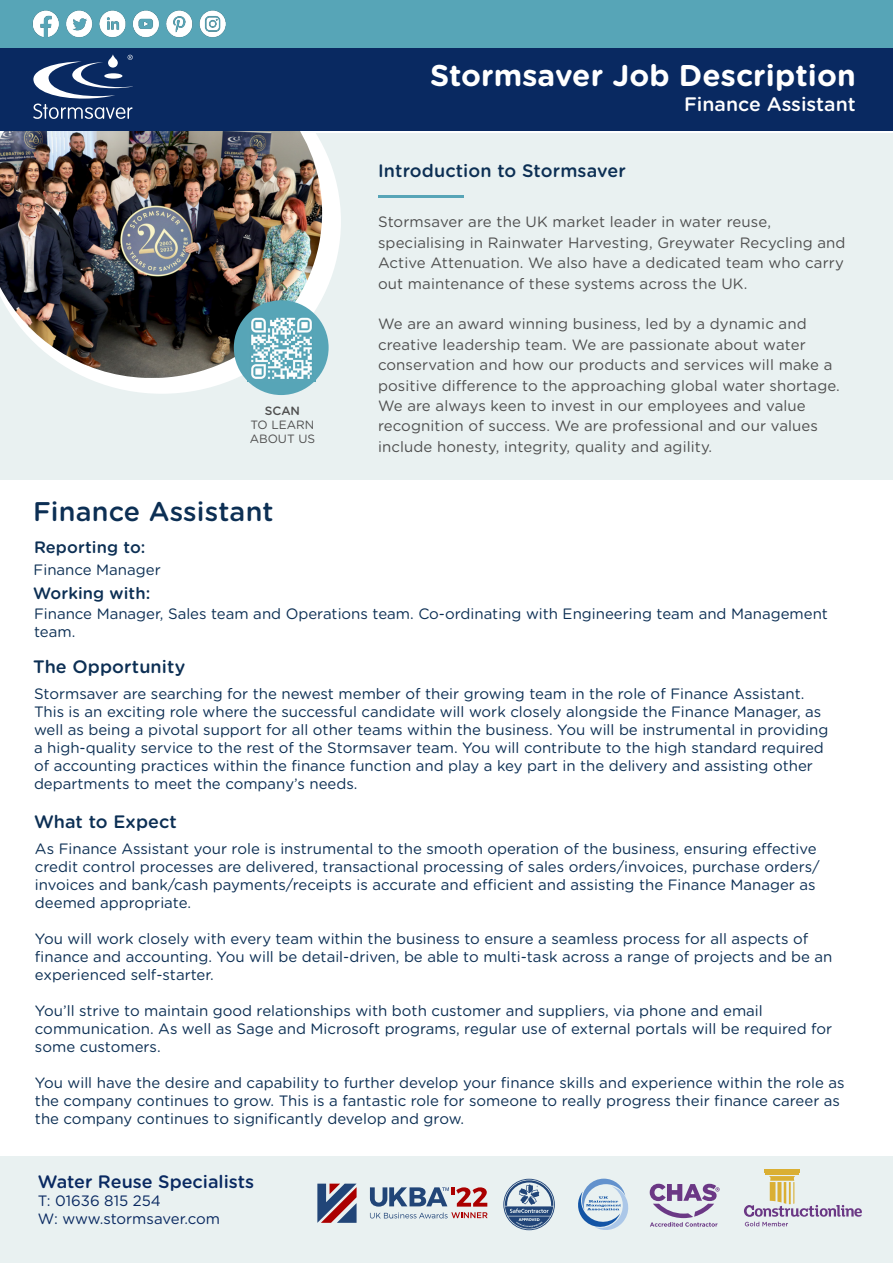
<style>
.page{position:relative;width:893px;height:1263px;background:#fff}
.page>*{position:absolute;margin:0;border:0;box-sizing:border-box;transform-origin:0 0}
.t1{font:700 30px "Gotham Rounded";letter-spacing:.005em;color:#fff}
.t2{font:500 27px "Gotham Rounded";letter-spacing:.005em;color:#0c2f54}
.t3{font:500 19.5px "Gotham Rounded";color:#fff}
.t4{font:500 18px "Gotham Rounded";letter-spacing:.005em;color:#0c2f54}
.t5{font:500 18px "Gotham Rounded";color:#092961}
.t6{font:500 16.5px "Gotham Rounded";letter-spacing:.005em;color:#0c2f54}
.t7{font:15px/18px "Gotham Rounded";color:#0c2f54}
.t8{font:15px/20.4px "Gotham Rounded";letter-spacing:.005em;color:#4f4f4f}
.t9{font:15px "Gotham Rounded";color:#092961}
.t10{font:12px/14.4px "Gotham Rounded";color:#4f4f4f}
.t11{font:500 12px "Gotham Rounded";color:#4f4f4f}
</style>
<div class="page">
<div style="left:0;top:133px;width:893px;height:346px;background:#e9f1f1"></div>
<svg style="left:88px;top:145px;width:253px;height:249px"></svg>
<img style="left:0;top:131px;width:322px;height:247px">
<div style="left:234px;top:300px;width:95px;height:95px;background:#57a5b7;border-radius:50%"></div>
<img style="left:251px;top:317px;width:61px;height:62px">
<div style="left:0;top:47px;width:893px;height:84px;background:#092961"></div>
<svg style="left:33px;top:54px;width:100px;height:65px"></svg>
<div style="left:0;top:0;width:893px;height:47px;background:#57a5b7"></div>
<img style="left:32px;top:10px;width:194px;height:28px">
<div style="left:0;top:1157px;width:893px;height:106px;background:#e9f1f1"></div>
<svg style="left:503px;top:1179px;width:52px;height:51px"></svg>
<svg style="left:578px;top:1178px;width:51px;height:52px"></svg>
<svg style="left:650px;top:1184px;width:70px;height:43px"></svg>
<hr style="left:765px;top:1173px;width:34px;height:1px;background:#daaf33">
<hr style="left:764px;top:1169px;width:36px;height:3px;background:#daaf33">
<svg style="left:744px;top:1176px;width:118px;height:50px"></svg>
<svg style="left:317px;top:1183px;width:40px;height:40px"></svg>
<svg style="left:370px;top:1187px;width:117px;height:19px"></svg>
<svg style="left:370px;top:1212px;width:118px;height:6px"></svg>
<hr style="left:379px;top:195px;width:85px;height:3px;background:#57a5b7">
<p class="t1" style="left:430px;top:53px;width:427px">Stormsaver Job Description</p>
<p class="t11" style="left:265px;top:402px;width:37px">SCAN</p>
<p class="t10" style="left:250px;top:417px;width:67px">TO LEARN<br>ABOUT US</p>
<p class="t2" style="left:33px;top:492px;width:242px">Finance Assistant</p>
<p class="t3" style="left:684px;top:90px;width:173px">Finance Assistant</p>
<p class="t4" style="left:378px;top:157px;width:249px">Introduction to Stormsaver</p>
<p class="t8" style="left:378px;top:211px;width:469px">Stormsaver are the UK market leader in water reuse, specialising in Rainwater Harvesting, Greywater Recycling and Active Attenuation. We also have a dedicated team who carry out maintenance of these systems across the UK.</p>
<p class="t8" style="left:378px;top:313px;width:463px">We are an award winning business, led by a dynamic and creative leadership team. We are passionate about water conservation and how our products and services will make a positive difference to the approaching global water shortage.<br>We are always keen to invest in our employees and value recognition of success. We are professional and our values include honesty, integrity, quality and agility.</p>
<p class="t6" style="left:34px;top:536px;width:113px">Reporting to:</p>
<p class="t6" style="left:33px;top:581px;width:119px">Working with:</p>
<p class="t7" style="left:34px;top:560px;width:129px">Finance Manager</p>
<p class="t7" style="left:34px;top:604px;width:795px">Finance Manager, Sales team and Operations team. Co-ordinating with Engineering team and Management team.</p>
<p class="t4" style="left:33px;top:654px;width:154px">The Opportunity</p>
<p class="t7" style="left:34px;top:684px;width:796px">Stormsaver are searching for the newest member of their growing team in the role of Finance Assistant.<br>This is an exciting role where the successful candidate will work closely alongside the Finance Manager, as well as being a pivotal support for all other teams within the business. You will be instrumental in providing a high-quality service to the rest of the Stormsaver team. You will contribute to the high standard required of accounting practices within the finance function and play a key part in the delivery and assisting other departments to meet the company’s needs.</p>
<p class="t4" style="left:34px;top:808px;width:145px">What to Expect</p>
<p class="t7" style="left:35px;top:839px;width:786px">As Finance Assistant your role is instrumental to the smooth operation of the business, ensuring effective credit control processes are delivered, transactional processing of sales orders/invoices, purchase orders/ invoices and bank/cash payments/receipts is accurate and efficient and assisting the Finance Manager as deemed appropriate.</p>
<p class="t7" style="left:35px;top:929px;width:799px">You will work closely with every team within the business to ensure a seamless process for all aspects of finance and accounting. You will be detail-driven, be able to multi-task across a range of projects and be an experienced self-starter.</p>
<p class="t7" style="left:35px;top:1001px;width:799px">You’ll strive to maintain good relationships with both customer and suppliers, via phone and email communication. As well as Sage and Microsoft programs, regular use of external portals will be required for some customers.</p>
<p class="t7" style="left:35px;top:1073px;width:811px">You will have the desire and capability to further develop your finance skills and experience within the role as the company continues to grow. This is a fantastic role for someone to really progress their finance career as the company continues to significantly develop and grow.</p>
<p class="t5" style="left:38px;top:1169px;width:218px">Water Reuse Specialists</p>
<p class="t9" style="left:38px;top:1190px;width:125px">T: 01636 815 254</p>
<p class="t9" style="left:38px;top:1208px;width:184px">W: www.stormsaver.com</p>
</div>
